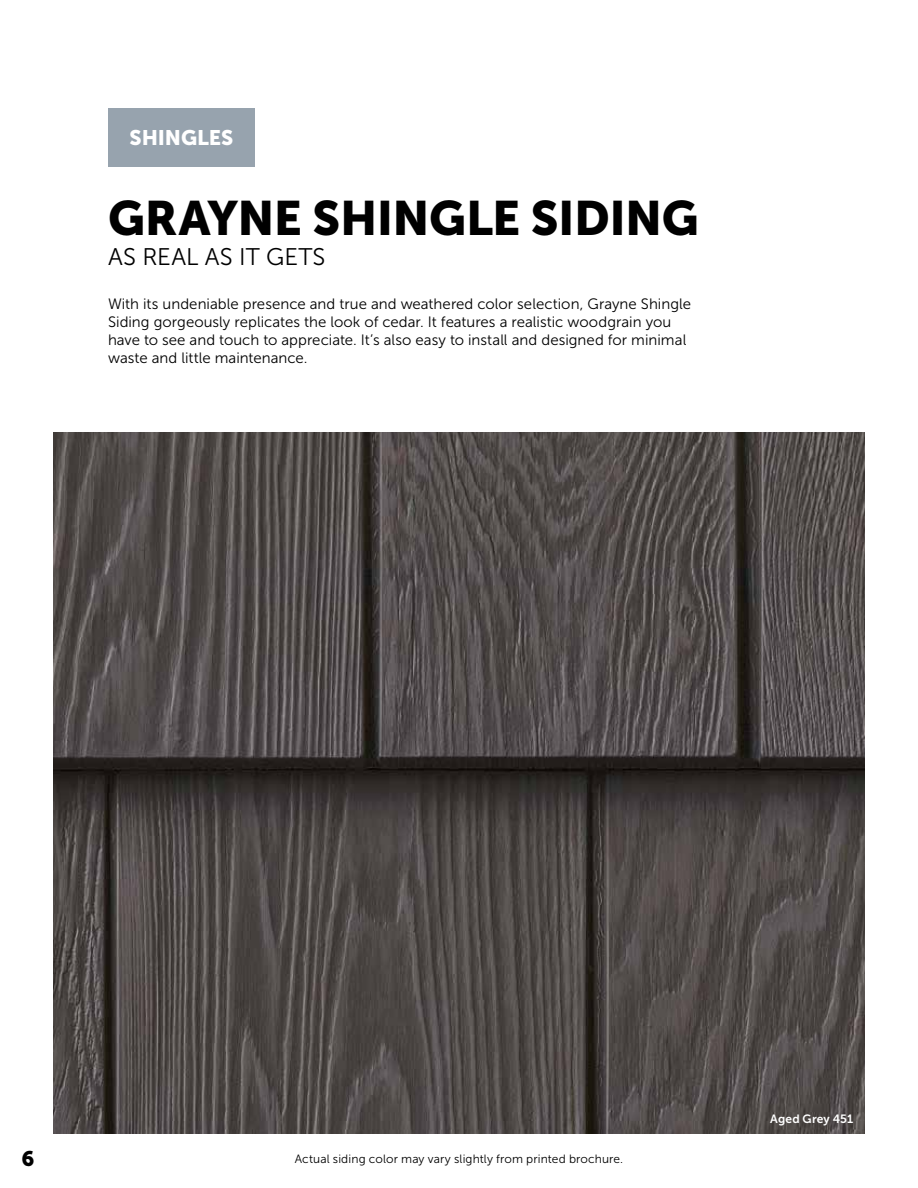
<style>
.page{position:relative;width:918px;height:1188px;background:#fff}
.page>*{position:absolute;margin:0;border:0;box-sizing:border-box;transform-origin:0 0}
.t1{font:48px "Museo Sans 900";letter-spacing:-.01em;color:#000}
.t2{font:24px "Museo Sans 300";color:#000}
.t3{font:21px "Museo Sans 900";letter-spacing:-.005em;color:#fff}
.t4{font:21px "Museo Sans 900";color:#000}
.t5{font:15px/18px "Museo Sans 300";color:#000}
.t6{font:12px "Museo Sans 300";letter-spacing:.01em;color:#000}
.t7{font:12px "Museo Sans 700";letter-spacing:.01em;color:#fff}
</style>
<div class="page">
<img style="left:54px;top:432px;width:810px;height:702px">
<div style="left:108px;top:108px;width:147px;height:59px;background:#97a3ae"></div>
<h3 class="t3" style="left:130px;top:126px;width:105px">SHINGLES</h3>
<h1 class="t1" style="left:108px;top:191px;width:592px">GRAYNE SHINGLE SIDING</h1>
<h2 class="t2" style="left:108px;top:244px;width:219px">AS REAL AS IT GETS</h2>
<p class="t5" style="left:108px;top:295px;width:585px">With its undeniable presence and true and weathered color selection, Grayne Shingle Siding gorgeously replicates the look of cedar. It features a realistic woodgrain you have to see and touch to appreciate. It’s also easy to install and designed for minimal waste and little maintenance.</p>
<h3 class="t4" style="left:22px;top:1147px;width:14px">6</h3>
<p class="t6" style="left:295px;top:1152px;width:330px">Actual siding color may vary slightly from printed brochure.</p>
<p class="t7" style="left:770px;top:1112px;width:84px">Aged Grey 451</p>
</div>
